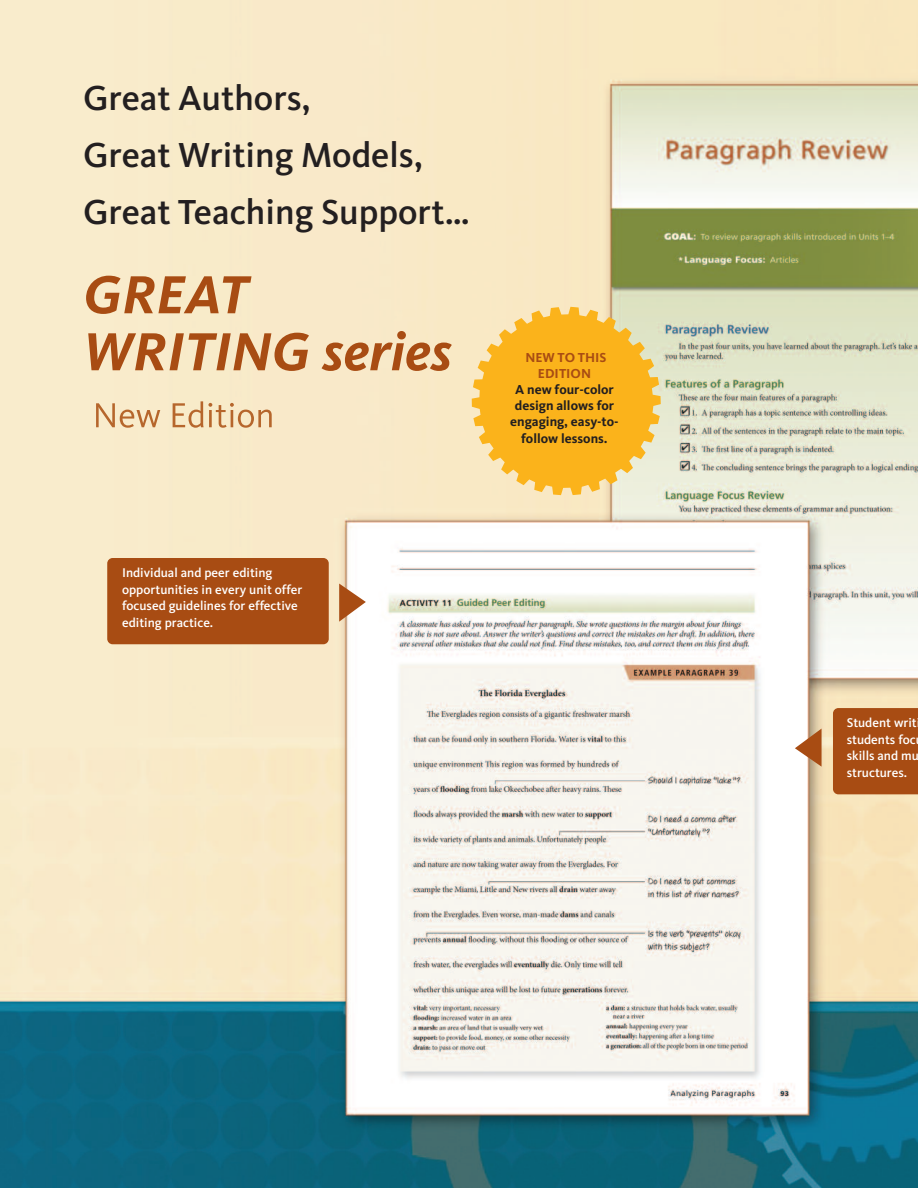
<style>
.page{position:relative;width:918px;height:1188px;background:#fff}
.page>*{position:absolute;margin:0;border:0;box-sizing:border-box;transform-origin:0 0}
.t1{font:italic 700 55.5px/57px "Kievit OT";color:#a84c13}
.t2{font:500 36px/57px "Kievit OT";color:#231f20}
.t3{font:700 13.5px/16.2px "Kievit OT";color:#231f20;text-align:center}
.t4{font:700 13.5px/16.2px "Kievit OT";color:#a84c13;text-align:center}
.t5{font:500 13.2px/16.5px "Kievit OT";color:#fff}
</style>
<div class="page">
<img style="left:0;top:0;width:918px;height:1188px">
<svg style="left:472px;top:307px;width:189px;height:188px;background:#f7c14a"></svg>
<img style="left:96px;top:401px;width:176px;height:27px">
<div style="left:107px;top:558px;width:222px;height:86px;background:#a84c13;border-radius:5px"></div>
<svg style="left:339px;top:584px;width:27px;height:38px"></svg>
<div style="left:833px;top:708px;width:85px;height:86px;background:#a84c13"></div>
<svg style="left:795px;top:729px;width:27px;height:38px"></svg>
<h2 class="t2" style="left:83px;top:72px;width:388px">Great Authors,<br>Great Writing Models,<br>Great Teaching Support…</h2>
<h1 class="t1" style="left:83px;top:271px;width:370px">GREAT<br>WRITING series</h1>
<p class="t4" style="left:525px;top:350px;width:83px">NEW TO THIS<br>EDITION</p>
<p class="t3" style="left:510px;top:382px;width:110px">A new four-color design allows for engaging, easy-to&shy;follow lessons.</p>
<p class="t5" style="left:122px;top:566px;width:182px">Individual and peer editing opportunities in every unit offer focused guidelines for effective editing practice.</p>
<p class="t5" style="left:847px;top:716px;width:74px">Student writ students foc skills and mu structures.</p>
</div>
